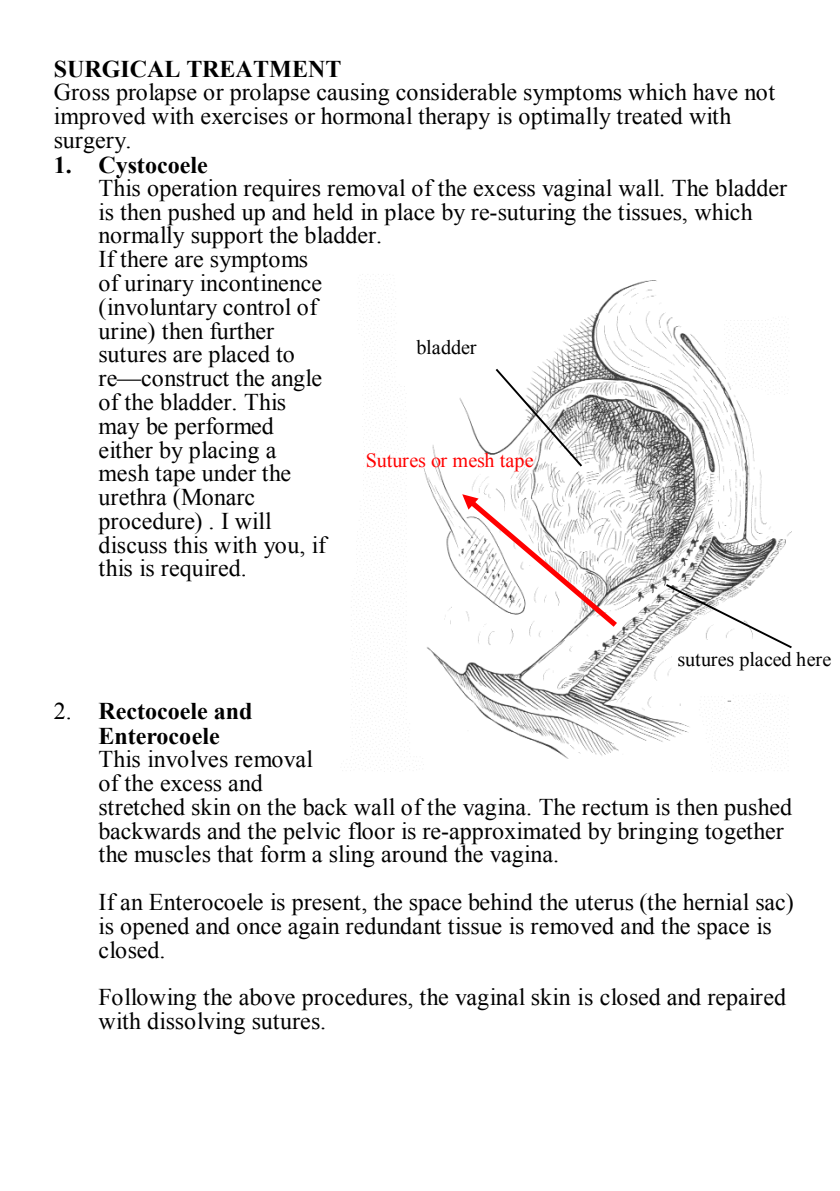
<style>
.page{position:relative;width:840px;height:1191px;background:#fff}
.page>*{position:absolute;margin:0;border:0;box-sizing:border-box;transform-origin:0 0}
.t1{font:24px/23.8px "Times New Roman";color:#000}
.t2{font:700 24px/24.4px "Times New Roman";color:#000;text-align:center}
.t3{font:20.2px "Times New Roman";color:#000}
.t4{font:20.2px "Times New Roman";color:#f00}
.s1{font-weight:400}
</style>
<div class="page">
<img style="left:342px;top:274px;width:449px;height:497px">
<div style="left:672px;top:641px;width:167px;height:52px;background:#fff"></div>
<svg style="left:663px;top:582px;width:129px;height:68px"></svg>
<div style="left:410px;top:330px;width:97px;height:45px;background:#fff"></div>
<svg style="left:493px;top:367px;width:90px;height:101px"></svg>
<svg style="left:462px;top:494px;width:154px;height:133px"></svg>
<p class="t2" style="left:54px;top:56px;width:289px">SURGICAL TREATMENT</p>
<p class="t1" style="left:54px;top:80px;width:722px">Gross prolapse or prolapse causing considerable symptoms which have not improved with exercises or hormonal therapy is optimally treated with surgery.</p>
<p class="t2" style="left:54px;top:151px;width:155px">1. Cystocoele</p>
<p class="t1" style="left:98px;top:175px;width:689px">This operation requires removal of the excess vaginal wall. The bladder is then pushed up and held in place by re-suturing the tissues, which normally support the bladder.<br>If there are symptoms<br>of urinary incontinence<br>(involuntary control of<br>urine) then further<br>sutures are placed to<br>re—construct the angle<br>of the bladder. This<br>may be performed<br>either by placing a<br>mesh tape under the<br>urethra (Monarc<br>procedure) . I will<br>discuss this with you, if<br>this is required.</p>
<p class="t3" style="left:416px;top:333px;width:61px">bladder</p>
<p class="t4" style="left:365px;top:447px;width:169px">Sutures or mesh tape</p>
<p class="t3" style="left:677px;top:645px;width:155px">sutures placed here</p>
<p class="t2" style="left:54px;top:698px;width:200px"><span class="s1">2.</span> Rectocoele and<br>Enterocoele</p>
<p class="t1" style="left:98px;top:746px;width:694px">This involves removal<br>of the excess and<br>stretched skin on the back wall of the vagina. The rectum is then pushed backwards and the pelvic floor is re-approximated by bringing together the muscles that form a sling around the vagina.</p>
<p class="t1" style="left:98px;top:889px;width:696px">If an Enterocoele is present, the space behind the uterus (the hernial sac) is opened and once again redundant tissue is removed and the space is closed.</p>
<p class="t1" style="left:98px;top:984px;width:688px">Following the above procedures, the vaginal skin is closed and repaired with dissolving sutures.</p>
</div>
